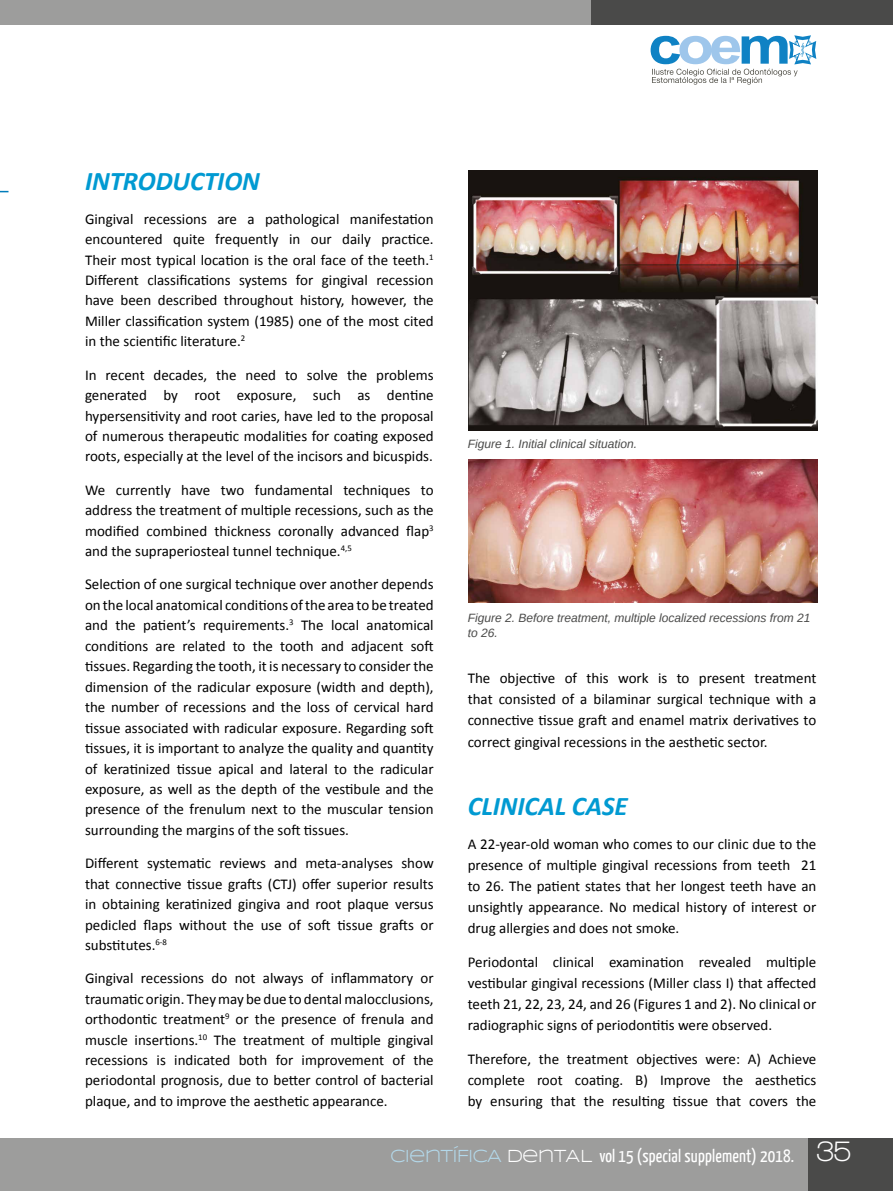
<style>
.page{position:relative;width:893px;height:1191px;background:#fff}
.page>*{position:absolute;margin:0;border:0;box-sizing:border-box;transform-origin:0 0}
.t1{font:italic 700 27px "Calibri";letter-spacing:-.005em;color:#019ad2}
.t2{font:18px "Yanone Kaffeesatz";letter-spacing:.01em;color:#fff}
.t3{font:15px/20.4px "Calibri";color:#000;text-align:justify}
.t4{font:italic 12px/14.4px "Arimo";color:#4a4a49}
.s1{font-family:"Syncopate";color:#b3d8ea}
.s2{font-family:"Syncopate"}
.s3{font-family:"Walkway";font-weight:700;font-size:30px}
</style>
<div class="page">
<div style="left:0;top:1138px;width:893px;height:53px;background:#9d9d9c"></div>
<div style="left:808px;top:1138px;width:85px;height:53px;background:#4a4a49"></div>
<div style="left:0;top:0;width:893px;height:25px;background:#9d9d9c"></div>
<div style="left:591px;top:0;width:302px;height:25px;background:#4a4a49"></div>
<svg style="left:651px;top:35px;width:165px;height:50px"></svg>
<img style="left:469px;top:170px;width:348px;height:261px">
<img style="left:469px;top:459px;width:348px;height:143px">
<h1 class="t1" style="left:85px;top:164px;width:176px">INTRODUCTION</h1>
<p class="t3" style="left:85px;top:208px;width:350px">Gingival recessions are a pathological manifestation encountered quite frequently in our daily practice.<br>Their most typical location is the oral face of the teeth.<sup>1<br></sup>Different classifications systems for gingival recession have been described throughout history, however, the Miller classification system (1985) one of the most cited in the scientific literature.<sup>2</sup></p>
<p class="t3" style="left:85px;top:364px;width:350px">In recent decades, the need to solve the problems generated by root exposure, such as dentine hypersensitivity and root caries, have led to the proposal of numerous therapeutic modalities for coating exposed roots, especially at the level of the incisors and bicuspids.</p>
<p class="t3" style="left:85px;top:479px;width:350px">We currently have two fundamental techniques to address the treatment of multiple recessions, such as the modified combined thickness coronally advanced flap<sup>3 </sup>and the supraperiosteal tunnel technique.<sup>4,5</sup></p>
<p class="t3" style="left:85px;top:574px;width:350px">Selection of one surgical technique over another depends on the local anatomical conditions of the area to be treated and the patient’s requirements.<sup>3</sup> The local anatomical conditions are related to the tooth and adjacent soft tissues. Regarding the tooth, it is necessary to consider the dimension of the radicular exposure (width and depth), the number of recessions and the loss of cervical hard tissue associated with radicular exposure. Regarding soft tissues, it is important to analyze the quality and quantity of keratinized tissue apical and lateral to the radicular exposure, as well as the depth of the vestibule and the presence of the frenulum next to the muscular tension surrounding the margins of the soft tissues.</p>
<p class="t3" style="left:85px;top:853px;width:350px">Different systematic reviews and meta-analyses show that connective tissue grafts (CTJ) offer superior results in obtaining keratinized gingiva and root plaque versus pedicled flaps without the use of soft tissue grafts or substitutes.<sup>6-8</sup></p>
<p class="t3" style="left:85px;top:968px;width:350px">Gingival recessions do not always of inflammatory or traumatic origin. They may be due to dental malocclusions, orthodontic treatment<sup>9</sup> or the presence of frenula and muscle insertions.<sup>10</sup> The treatment of multiple gingival recessions is indicated both for improvement of the periodontal prognosis, due to better control of bacterial plaque, and to improve the aesthetic appearance.</p>
<p class="t4" style="left:468px;top:436px;width:171px">Figure 1. Initial clinical situation.</p>
<p class="t4" style="left:468px;top:611px;width:344px">Figure 2. Before treatment, multiple localized recessions from 21 to 26.</p>
<p class="t3" style="left:468px;top:668px;width:350px;line-height:21px">The objective of this work is to present treatment that consisted of a bilaminar surgical technique with a connective tissue graft and enamel matrix derivatives to correct gingival recessions in the aesthetic sector.</p>
<h1 class="t1" style="left:468px;top:788px;width:161px">CLINICAL CASE</h1>
<p class="t3" style="left:468px;top:833px;width:350px;line-height:21px">A 22-year-old woman who comes to our clinic due to the presence of multiple gingival recessions from teeth 21 to 26. The patient states that her longest teeth have an unsightly appearance. No medical history of interest or drug allergies and does not smoke.</p>
<p class="t3" style="left:468px;top:951px;width:350px;line-height:21px">Periodontal clinical examination revealed multiple vestibular gingival recessions (Miller class I) that affected teeth 21, 22, 23, 24, and 26 (Figures 1 and 2). No clinical or radiographic signs of periodontitis were observed.</p>
<p class="t3" style="left:468px;top:1048px;width:350px;line-height:21px">Therefore, the treatment objectives were: A) Achieve complete root coating. B) Improve the aesthetics by ensuring that the resulting tissue that covers the</p>
<p class="t2" style="left:390px;top:1144px;width:463px"><span class="s1">CIENTÍFICA</span> <span class="s2">DENTAL</span> vol 15 (special supplement) 2018. <span class="s3">35</span></p>
</div>
